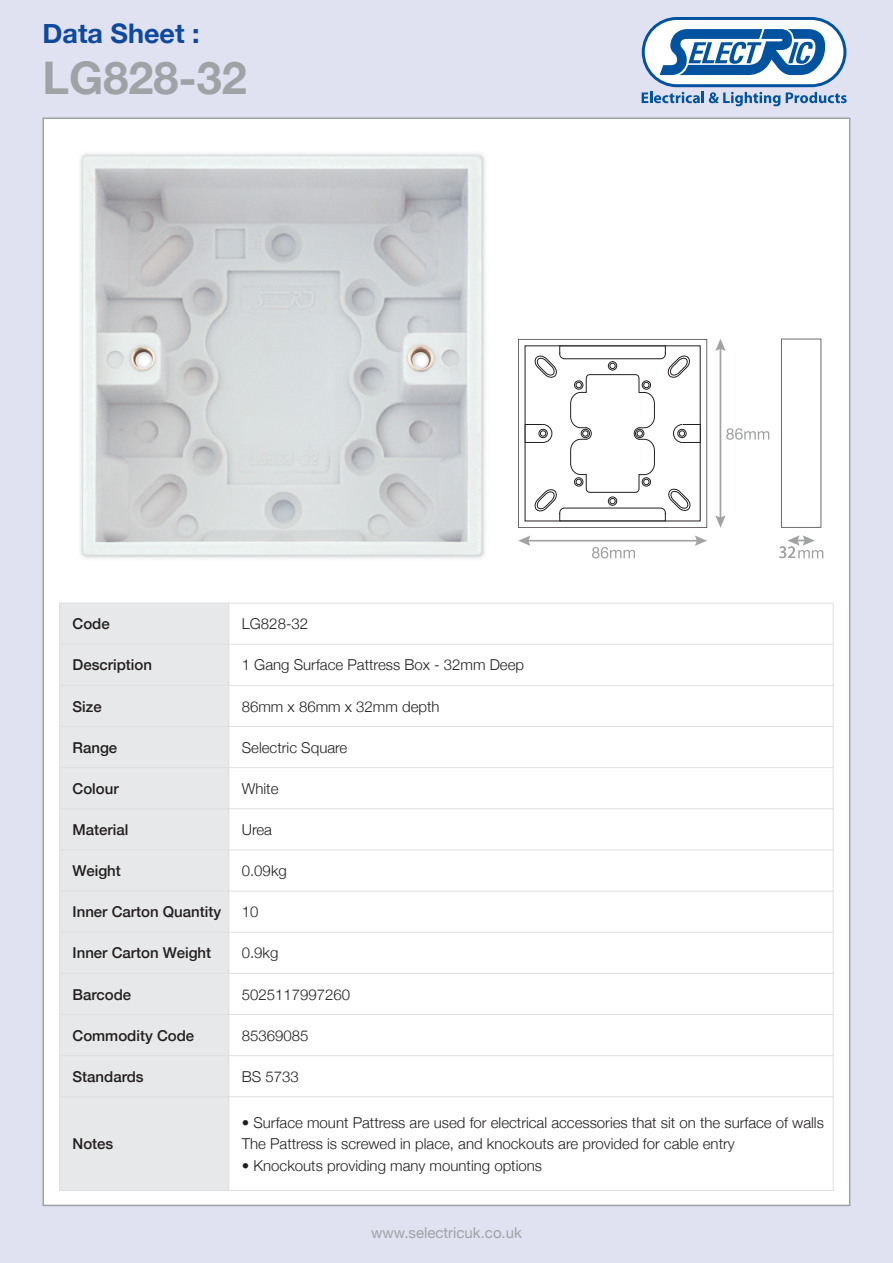
<style>
.page{position:relative;width:893px;height:1263px;background:#e1e2f1}
.page>*{position:absolute;margin:0;border:0;box-sizing:border-box;transform-origin:0 0}
.t1{font:700 45px "Helvetica Neue";color:#9fa3a6}
.t2{font:700 27px "Helvetica Neue";color:#0f499d}
.t3{font:17.4px "Myriad";color:#939598;scale:.96 1}
.t4{font:300 15px/21.3px "Helvetica Neue";color:#231f20}
.t5{font:500 15px "Helvetica Neue";color:#231f20}
.t6{font:15px "Helvetica Neue";color:#9fa3a6}
</style>
<div class="page">
<div style="left:44px;top:119px;width:805px;height:1086px;background:#fff"></div>
<svg style="left:642px;top:17px;width:205px;height:89px"></svg>
<img style="left:80px;top:153px;width:405px;height:406px">
<img style="left:83px;top:156px;width:398px;height:399px">
<div style="left:59px;top:603px;width:170px;height:41px;background:#e7e8e9"></div>
<div style="left:59px;top:644px;width:170px;height:41px;background:#e7e8e9"></div>
<div style="left:59px;top:685px;width:170px;height:41px;background:#e7e8e9"></div>
<div style="left:59px;top:726px;width:170px;height:42px;background:#e7e8e9"></div>
<div style="left:59px;top:768px;width:170px;height:41px;background:#e7e8e9"></div>
<div style="left:59px;top:809px;width:170px;height:41px;background:#e7e8e9"></div>
<div style="left:59px;top:850px;width:170px;height:41px;background:#e7e8e9"></div>
<div style="left:59px;top:891px;width:170px;height:41px;background:#e7e8e9"></div>
<div style="left:59px;top:932px;width:170px;height:41px;background:#e7e8e9"></div>
<div style="left:59px;top:973px;width:170px;height:41px;background:#e7e8e9"></div>
<div style="left:59px;top:1014px;width:170px;height:42px;background:#e7e8e9"></div>
<div style="left:59px;top:1056px;width:170px;height:41px;background:#e7e8e9"></div>
<div style="left:59px;top:1097px;width:170px;height:94px;background:#e7e8e9"></div>
<hr style="left:59px;top:603px;width:1px;height:588px;background:#dedfe0">
<hr style="left:229px;top:603px;width:1px;height:588px;background:#dedfe0">
<hr style="left:833px;top:603px;width:1px;height:588px;background:#dedfe0">
<hr style="left:59px;top:603px;width:774px;height:1px;background:#dedfe0">
<hr style="left:59px;top:644px;width:774px;height:1px;background:#dedfe0">
<hr style="left:59px;top:685px;width:774px;height:1px;background:#dedfe0">
<hr style="left:59px;top:726px;width:774px;height:1px;background:#dedfe0">
<hr style="left:59px;top:767px;width:774px;height:1px;background:#dedfe0">
<hr style="left:59px;top:808px;width:774px;height:1px;background:#dedfe0">
<hr style="left:59px;top:850px;width:774px;height:1px;background:#dedfe0">
<hr style="left:59px;top:891px;width:774px;height:1px;background:#dedfe0">
<hr style="left:59px;top:932px;width:774px;height:1px;background:#dedfe0">
<hr style="left:59px;top:973px;width:774px;height:1px;background:#dedfe0">
<hr style="left:59px;top:1014px;width:774px;height:1px;background:#dedfe0">
<hr style="left:59px;top:1055px;width:774px;height:1px;background:#dedfe0">
<hr style="left:59px;top:1096px;width:774px;height:1px;background:#dedfe0">
<hr style="left:59px;top:1190px;width:774px;height:1px;background:#dedfe0">
<svg style="left:715px;top:339px;width:54px;height:189px"></svg>
<svg style="left:518px;top:535px;width:189px;height:23px"></svg>
<svg style="left:781px;top:339px;width:40px;height:189px"></svg>
<svg style="left:787px;top:535px;width:36px;height:23px"></svg>
<svg style="left:518px;top:339px;width:189px;height:189px"></svg>
<h2 class="t2" style="left:43px;top:17px;width:159px">Data Sheet :</h2>
<h1 class="t1" style="left:43px;top:50px;width:206px">LG828-32</h1>
<p class="t5" style="left:73px;top:615px;width:39px">Code</p>
<p class="t4" style="left:242px;top:613px;width:68px">LG828-32</p>
<p class="t5" style="left:73px;top:656px;width:81px">Description</p>
<p class="t4" style="left:242px;top:654px;width:284px">1 Gang Surface Pattress Box - 32mm Deep</p>
<p class="t5" style="left:73px;top:697px;width:31px">Size</p>
<p class="t4" style="left:242px;top:695px;width:199px">86mm x 86mm x 32mm depth</p>
<p class="t5" style="left:73px;top:738px;width:46px">Range</p>
<p class="t4" style="left:242px;top:736px;width:107px">Selectric Square</p>
<p class="t5" style="left:73px;top:779px;width:48px">Colour</p>
<p class="t4" style="left:242px;top:777px;width:38px">White</p>
<p class="t5" style="left:73px;top:820px;width:57px">Material</p>
<p class="t4" style="left:242px;top:819px;width:32px">Urea</p>
<p class="t5" style="left:73px;top:861px;width:50px">Weight</p>
<p class="t4" style="left:242px;top:860px;width:47px">0.09kg</p>
<p class="t5" style="left:73px;top:903px;width:150px">Inner Carton Quantity</p>
<p class="t4" style="left:242px;top:901px;width:18px">10</p>
<p class="t5" style="left:73px;top:944px;width:140px">Inner Carton Weight</p>
<p class="t4" style="left:242px;top:942px;width:38px">0.9kg</p>
<p class="t5" style="left:73px;top:985px;width:60px">Barcode</p>
<p class="t4" style="left:242px;top:983px;width:110px">5025117997260</p>
<p class="t5" style="left:73px;top:1026px;width:123px">Commodity Code</p>
<p class="t4" style="left:242px;top:1024px;width:68px">85369085</p>
<p class="t5" style="left:73px;top:1067px;width:73px">Standards</p>
<p class="t4" style="left:242px;top:1065px;width:58px">BS 5733</p>
<p class="t3" style="left:779px;top:546px;width:19px">32</p>
<p class="t5" style="left:73px;top:1135px;width:42px">Notes</p>
<p class="t4" style="left:242px;top:1112px;width:584px">• Surface mount Pattress are used for electrical accessories that sit on the surface of walls<br>The Pattress is screwed in place, and knockouts are provided for cable entry</p>
<p class="t4" style="left:242px;top:1154px;width:302px">• Knockouts providing many mounting options</p>
<p class="t6" style="left:371px;top:1224px;width:152px">www.selectricuk.co.uk</p>
</div>
